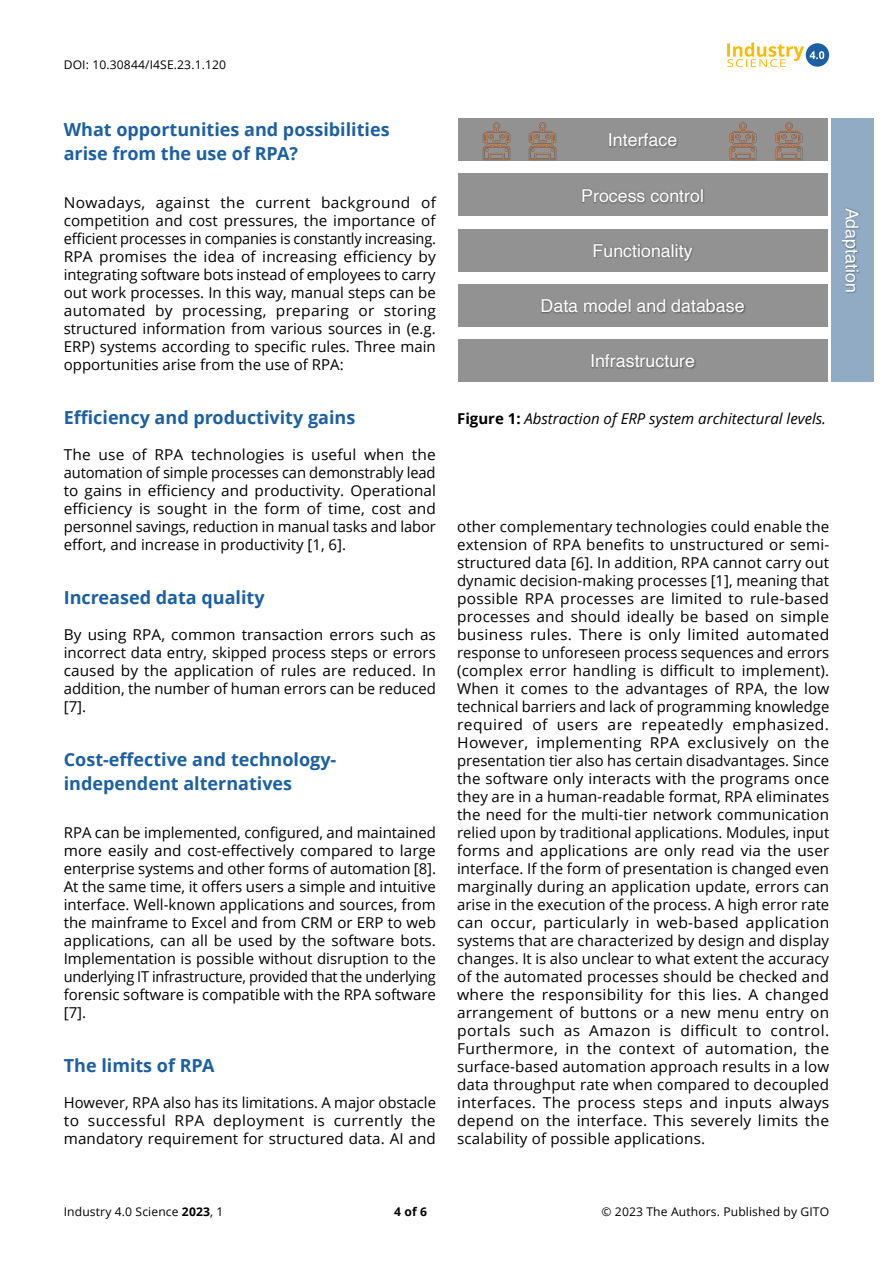
<style>
.page{position:relative;width:893px;height:1263px;background:#fff}
.page>*{position:absolute;margin:0;border:0;box-sizing:border-box;transform-origin:0 0}
.t1{font:700 18px/24px "Open Sans";color:#1c60a3}
.t2{font:17.85px "Helvetica";color:#fff}
.t3{font:15px/18px "Open Sans";color:#000;text-align:justify}
.t4{font:italic 15px "Open Sans";color:#000}
.t5{font:12px "Open Sans";letter-spacing:.01em;color:#000}
.t6{font:700 12px "Open Sans";color:#000}
.s1{font-weight:700;font-style:normal}
.s2{font-weight:700}
</style>
<div class="page">
<svg style="left:727px;top:43px;width:77px;height:24px"></svg>
<div style="left:806px;top:43px;width:23px;height:24px;background:#1c60a3;border-radius:50%"></div>
<svg style="left:810px;top:51px;width:14px;height:8px"></svg>
<div style="left:458px;top:339px;width:369px;height:43px;background:#929292"></div>
<img style="left:591px;top:354px;width:105px;height:15px">
<div style="left:458px;top:284px;width:369px;height:43px;background:#929292"></div>
<img style="left:541px;top:299px;width:205px;height:15px">
<div style="left:458px;top:229px;width:369px;height:42px;background:#929292"></div>
<img style="left:594px;top:243px;width:100px;height:19px">
<div style="left:458px;top:174px;width:369px;height:42px;background:#929292"></div>
<img style="left:582px;top:188px;width:122px;height:16px">
<div style="left:458px;top:118px;width:369px;height:43px;background:#929292"></div>
<img style="left:609px;top:133px;width:69px;height:15px">
<div style="left:831px;top:119px;width:43px;height:263px;background:#91abc4"></div>
<img style="left:841px;top:207px;width:19px;height:86px">
<img style="left:482px;top:122px;width:29px;height:38px">
<img style="left:528px;top:122px;width:29px;height:38px">
<img style="left:729px;top:122px;width:28px;height:38px">
<img style="left:775px;top:122px;width:28px;height:38px">
<p class="t5" style="left:64px;top:56px;width:164px">DOI: 10.30844/I4SE.23.1.120</p>
<p class="t1" style="left:64px;top:117px;width:327px">What opportunities and possibilities arise from the use of RPA?</p>
<p class="t3" style="left:64px;top:193px;width:374px">Nowadays, against the current background of competition and cost pressures, the importance of efficient processes in companies is constantly increasing.<br>RPA promises the idea of increasing efficiency by integrating software bots instead of employees to carry out work processes. In this way, manual steps can be automated by processing, preparing or storing structured information from various sources in (e.g.<br>ERP) systems according to specific rules. Three main opportunities arise from the use of RPA:</p>
<p class="t1" style="left:64px;top:405px;width:293px">Efficiency and productivity gains</p>
<p class="t3" style="left:64px;top:445px;width:374px">The use of RPA technologies is useful when the automation of simple processes can demonstrably lead to gains in efficiency and productivity. Operational efficiency is sought in the form of time, cost and personnel savings, reduction in manual tasks and labor effort, and increase in productivity [1, 6].</p>
<p class="t1" style="left:64px;top:585px;width:202px">Increased data quality</p>
<p class="t3" style="left:64px;top:625px;width:374px">By using RPA, common transaction errors such as incorrect data entry, skipped process steps or errors caused by the application of rules are reduced. In addition, the number of human errors can be reduced [7].</p>
<p class="t1" style="left:64px;top:747px;width:274px">Cost-effective and technology&shy;independent alternatives</p>
<p class="t3" style="left:64px;top:823px;width:374px">RPA can be implemented, configured, and maintained more easily and cost-effectively compared to large enterprise systems and other forms of automation [8].<br>At the same time, it offers users a simple and intuitive interface. Well-known applications and sources, from the mainframe to Excel and from CRM or ERP to web applications, can all be used by the software bots.<br>Implementation is possible without disruption to the underlying IT infrastructure, provided that the underlying forensic software is compatible with the RPA software [7].</p>
<p class="t1" style="left:64px;top:1053px;width:152px">The limits of RPA</p>
<p class="t3" style="left:64px;top:1093px;width:374px">However, RPA also has its limitations. A major obstacle to successful RPA deployment is currently the mandatory requirement for structured data. AI and</p>
<p class="t2" style="left:608px;top:126px;width:71px">Interface</p>
<p class="t2" style="left:581px;top:182px;width:124px">Process control</p>
<p class="t2" style="left:593px;top:237px;width:102px">Functionality</p>
<p class="t2" style="left:541px;top:292px;width:206px">Data model and database</p>
<p class="t2" style="left:590px;top:347px;width:106px">Infrastructure</p>
<p class="t2" style="left:866px;top:208px;width:87px;rotate:90deg">Adaptation</p>
<p class="t4" style="left:457px;top:408px;width:370px"><span class="s1">Figure 1:</span> Abstraction of ERP system architectural levels.</p>
<p class="t3" style="left:457px;top:517px;width:374px">other complementary technologies could enable the extension of RPA benefits to unstructured or semi&shy;structured data [6]. In addition, RPA cannot carry out dynamic decision-making processes [1], meaning that possible RPA processes are limited to rule-based processes and should ideally be based on simple business rules. There is only limited automated response to unforeseen process sequences and errors (complex error handling is difficult to implement).<br>When it comes to the advantages of RPA, the low technical barriers and lack of programming knowledge required of users are repeatedly emphasized.<br>However, implementing RPA exclusively on the presentation tier also has certain disadvantages. Since the software only interacts with the programs once they are in a human-readable format, RPA eliminates the need for the multi-tier network communication relied upon by traditional applications. Modules, input forms and applications are only read via the user interface. If the form of presentation is changed even marginally during an application update, errors can arise in the execution of the process. A high error rate can occur, particularly in web-based application systems that are characterized by design and display changes. It is also unclear to what extent the accuracy of the automated processes should be checked and where the responsibility for this lies. A changed arrangement of buttons or a new menu entry on portals such as Amazon is difficult to control.<br>Furthermore, in the context of automation, the surface-based automation approach results in a low data throughput rate when compared to decoupled interfaces. The process steps and inputs always depend on the interface. This severely limits the scalability of possible applications.</p>
<p class="t6" style="left:394px;top:1203px;width:34px">4 of 6</p>
<p class="t5" style="left:64px;top:1204px;width:161px">Industry 4.0 Science <span class="s2">2023</span>, 1</p>
<p class="t5" style="left:601px;top:1204px;width:229px">© 2023 The Authors. Published by GITO</p>
</div>
